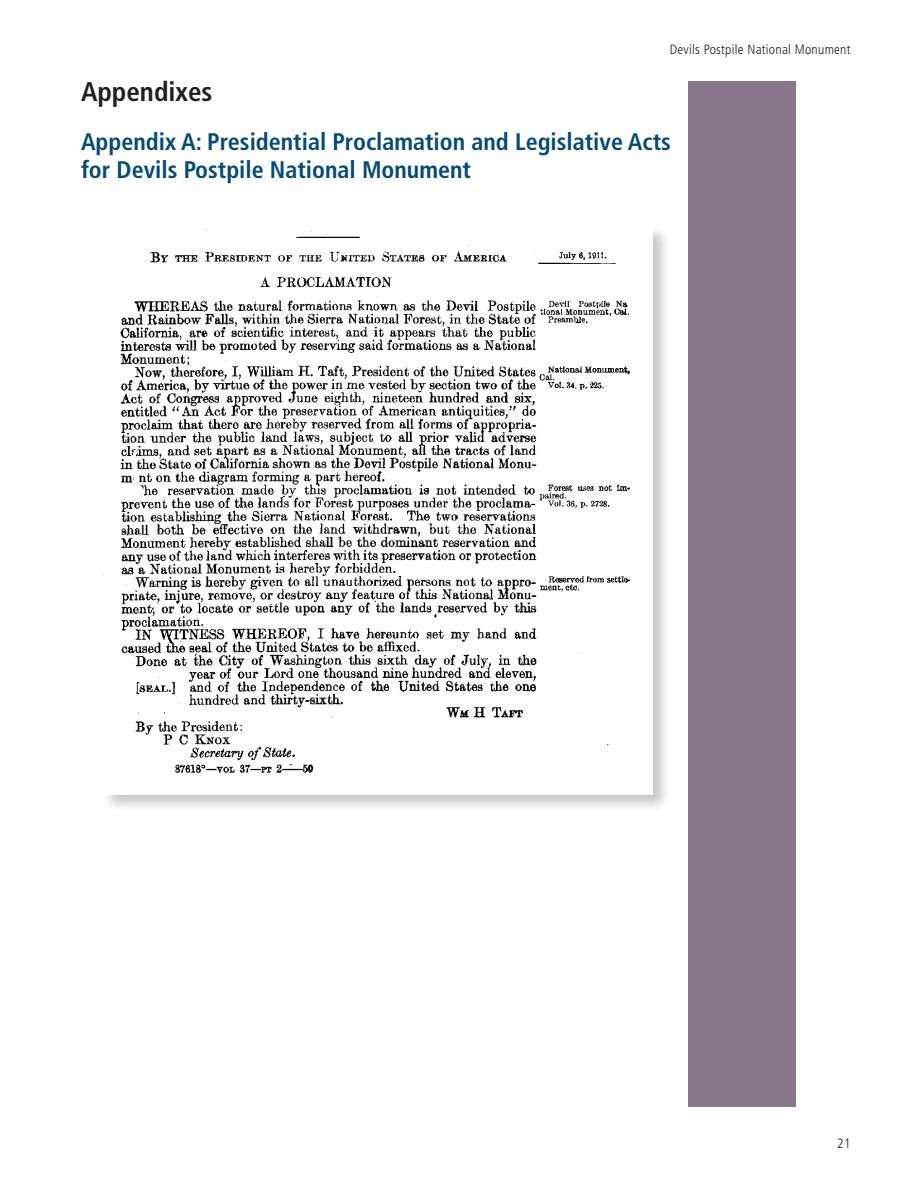
<style>
.page{position:relative;width:918px;height:1188px;background:#fff}
.page>*{position:absolute;margin:0;border:0;box-sizing:border-box;transform-origin:0 0}
.H1_Black{font:700 condensed 27px "Frutiger LT Std";color:#231f20}
.H2_Color1{font:700 condensed 24px/28.5px "Frutiger LT Std";color:#064a76}
.t1{font:300 condensed 13.5px "Frutiger LT Std";letter-spacing:.02em;color:#231f20}
</style>
<div class="page">
<div style="left:688px;top:81px;width:108px;height:1026px;background:#89778b"></div>
<div style="left:102px;top:225px;width:569px;height:588px;background:#231f20;opacity:.25"></div>
<img style="left:104px;top:227px;width:548px;height:568px">
<p class="t1" style="left:670px;top:42px;width:182px">Devils Postpile National Monument</p>
<p class="H1_Black" style="left:81px;top:76px;width:133px">Appendixes</p>
<p class="H2_Color1" style="left:81px;top:127px;width:592px">Appendix A: Presidential Proclamation and Legislative Acts for Devils Postpile National Monument</p>
<p class="t1" style="left:837px;top:1135px;width:15px">21</p>
</div>
